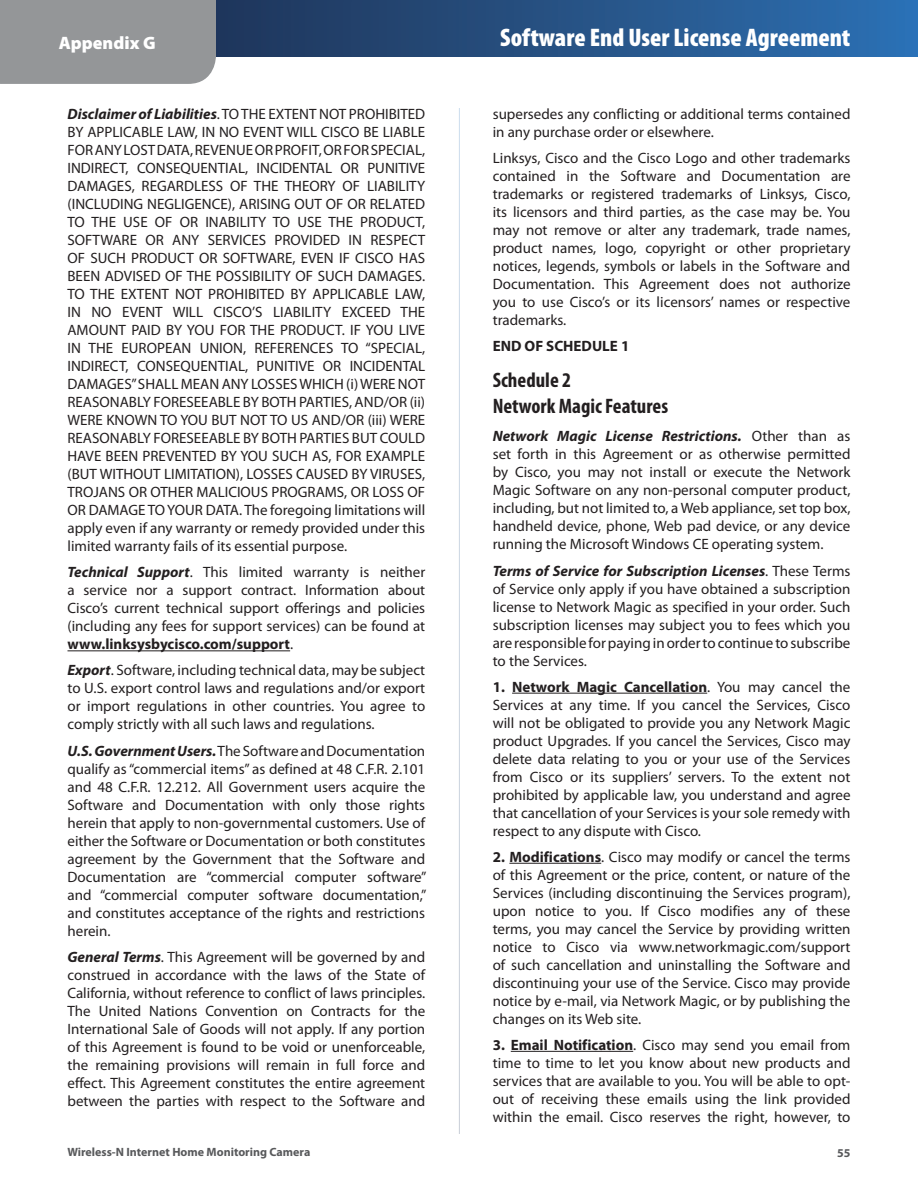
<style>
.page{position:relative;width:918px;height:1188px;background:#fff}
.page>*{position:absolute;margin:0;border:0;box-sizing:border-box;transform-origin:0 0}
.t1{font:900 condensed 25.5px "Myriad Pro";color:#fff}
.t2{font:700 condensed 21px/25.2px "Myriad Pro";color:#231f20}
.t3{font:900 18px "Myriad Pro";color:#fff}
.t4{font:15px/18px "Myriad Pro";color:#231f20;text-align:justify}
.t5{font:700 15px "Myriad Pro";color:#231f20}
.t6{font:700 12px "Myriad Pro";color:#58595b}
.s1{font-weight:700;font-style:italic}
.s2{font-weight:700}
</style>
<div class="page">
<div style="left:0;top:0;width:216px;height:84px;background:#949698"></div>
<div style="left:217px;top:1px;width:700px;height:55px;background:linear-gradient(to right,#203559,#2c70b3)"></div>
<hr style="left:68px;top:650px;width:222px;height:1px;background:#231f20">
<hr style="left:512px;top:693px;width:195px;height:1px;background:#231f20">
<hr style="left:509px;top:863px;width:92px;height:1px;background:#231f20">
<hr style="left:511px;top:1051px;width:122px;height:1px;background:#231f20">
<p class="t3" style="left:59px;top:32px;width:98px">Appendix G</p>
<h1 class="t1" style="left:500px;top:21px;width:352px">Software End User License Agreement</h1>
<p class="t4" style="left:68px;top:106px;width:359px"><span class="s1">Disclaimer of Liabilities</span>. TO THE EXTENT NOT PROHIBITED BY APPLICABLE LAW, IN NO EVENT WILL CISCO BE LIABLE FOR ANY LOST DATA, REVENUE OR PROFIT, OR FOR SPECIAL, INDIRECT, CONSEQUENTIAL, INCIDENTAL OR PUNITIVE DAMAGES, REGARDLESS OF THE THEORY OF LIABILITY (INCLUDING NEGLIGENCE), ARISING OUT OF OR RELATED TO THE USE OF OR INABILITY TO USE THE PRODUCT, SOFTWARE OR ANY SERVICES PROVIDED IN RESPECT OF SUCH PRODUCT OR SOFTWARE, EVEN IF CISCO HAS BEEN ADVISED OF THE POSSIBILITY OF SUCH DAMAGES.<br>TO THE EXTENT NOT PROHIBITED BY APPLICABLE LAW, IN NO EVENT WILL CISCO’S LIABILITY EXCEED THE AMOUNT PAID BY YOU FOR THE PRODUCT. IF YOU LIVE IN THE EUROPEAN UNION, REFERENCES TO “SPECIAL, INDIRECT, CONSEQUENTIAL, PUNITIVE OR INCIDENTAL DAMAGES” SHALL MEAN ANY LOSSES WHICH (i) WERE NOT REASONABLY FORESEEABLE BY BOTH PARTIES, AND/OR (ii)<br>WERE KNOWN TO YOU BUT NOT TO US AND/OR (iii) WERE REASONABLY FORESEEABLE BY BOTH PARTIES BUT COULD HAVE BEEN PREVENTED BY YOU SUCH AS, FOR EXAMPLE (BUT WITHOUT LIMITATION), LOSSES CAUSED BY VIRUSES, TROJANS OR OTHER MALICIOUS PROGRAMS, OR LOSS OF OR DAMAGE TO YOUR DATA. The foregoing limitations will apply even if any warranty or remedy provided under this limited warranty fails of its essential purpose.</p>
<p class="t4" style="left:68px;top:564px;width:359px"><span class="s1">Technical Support</span>. This limited warranty is neither a service nor a support contract. Information about Cisco’s current technical support offerings and policies (including any fees for support services) can be found at <span class="s2">www.linksysbycisco.com/support</span>.</p>
<p class="t4" style="left:68px;top:662px;width:359px"><span class="s1">Export</span>. Software, including technical data, may be subject to U.S. export control laws and regulations and/or export or import regulations in other countries. You agree to comply strictly with all such laws and regulations.</p>
<p class="t4" style="left:68px;top:742px;width:361px"><span class="s1">U.S. Government Users.</span> The Software and Documentation qualify as “commercial items” as defined at 48 C.F.R. 2.101 and 48 C.F.R. 12.212. All Government users acquire the Software and Documentation with only those rights herein that apply to non-governmental customers. Use of either the Software or Documentation or both constitutes agreement by the Government that the Software and Documentation are “commercial computer software” and “commercial computer software documentation,” and constitutes acceptance of the rights and restrictions herein.</p>
<p class="t4" style="left:68px;top:948px;width:359px"><span class="s1">General Terms</span>. This Agreement will be governed by and construed in accordance with the laws of the State of California, without reference to conflict of laws principles.<br>The United Nations Convention on Contracts for the International Sale of Goods will not apply. If any portion of this Agreement is found to be void or unenforceable, the remaining provisions will remain in full force and effect. This Agreement constitutes the entire agreement between the parties with respect to the Software and</p>
<p class="t6" style="left:68px;top:1145px;width:244px">Wireless-N Internet Home Monitoring Camera</p>
<p class="t4" style="left:493px;top:106px;width:359px">supersedes any conflicting or additional terms contained in any purchase order or elsewhere.</p>
<p class="t4" style="left:493px;top:150px;width:359px">Linksys, Cisco and the Cisco Logo and other trademarks contained in the Software and Documentation are trademarks or registered trademarks of Linksys, Cisco, its licensors and third parties, as the case may be. You may not remove or alter any trademark, trade names, product names, logo, copyright or other proprietary notices, legends, symbols or labels in the Software and Documentation. This Agreement does not authorize you to use Cisco’s or its licensors’ names or respective trademarks.</p>
<p class="t5" style="left:493px;top:338px;width:138px">END OF SCHEDULE 1</p>
<h2 class="t2" style="left:493px;top:367px;width:177px">Schedule 2<br>Network Magic Features</h2>
<p class="t4" style="left:493px;top:428px;width:359px"><span class="s1">Network Magic License Restrictions.</span> Other than as set forth in this Agreement or as otherwise permitted by Cisco, you may not install or execute the Network Magic Software on any non-personal computer product, including, but not limited to, a Web appliance, set top box, handheld device, phone, Web pad device, or any device running the Microsoft Windows CE operating system.</p>
<p class="t4" style="left:493px;top:562px;width:359px"><span class="s1">Terms of Service for Subscription Licenses</span>. These Terms of Service only apply if you have obtained a subscription license to Network Magic as specified in your order. Such subscription licenses may subject you to fees which you are responsible for paying in order to continue to subscribe to the Services.</p>
<p class="t4" style="left:493px;top:678px;width:359px"><span class="s2">1. Network Magic Cancellation</span>. You may cancel the Services at any time. If you cancel the Services, Cisco will not be obligated to provide you any Network Magic product Upgrades. If you cancel the Services, Cisco may delete data relating to you or your use of the Services from Cisco or its suppliers’ servers. To the extent not prohibited by applicable law, you understand and agree that cancellation of your Services is your sole remedy with respect to any dispute with Cisco.</p>
<p class="t4" style="left:493px;top:848px;width:359px"><span class="s2">2. Modifications</span>. Cisco may modify or cancel the terms of this Agreement or the price, content, or nature of the Services (including discontinuing the Services program), upon notice to you. If Cisco modifies any of these terms, you may cancel the Service by providing written notice to Cisco via www.networkmagic.com/support of such cancellation and uninstalling the Software and discontinuing your use of the Service. Cisco may provide notice by e-mail, via Network Magic, or by publishing the changes on its Web site.</p>
<p class="t4" style="left:493px;top:1036px;width:359px"><span class="s2">3. Email Notification</span>. Cisco may send you email from time to time to let you know about new products and services that are available to you. You will be able to opt&shy;out of receiving these emails using the link provided within the email. Cisco reserves the right, however, to</p>
<p class="t6" style="left:837px;top:1147px;width:15px">55</p>
</div>
